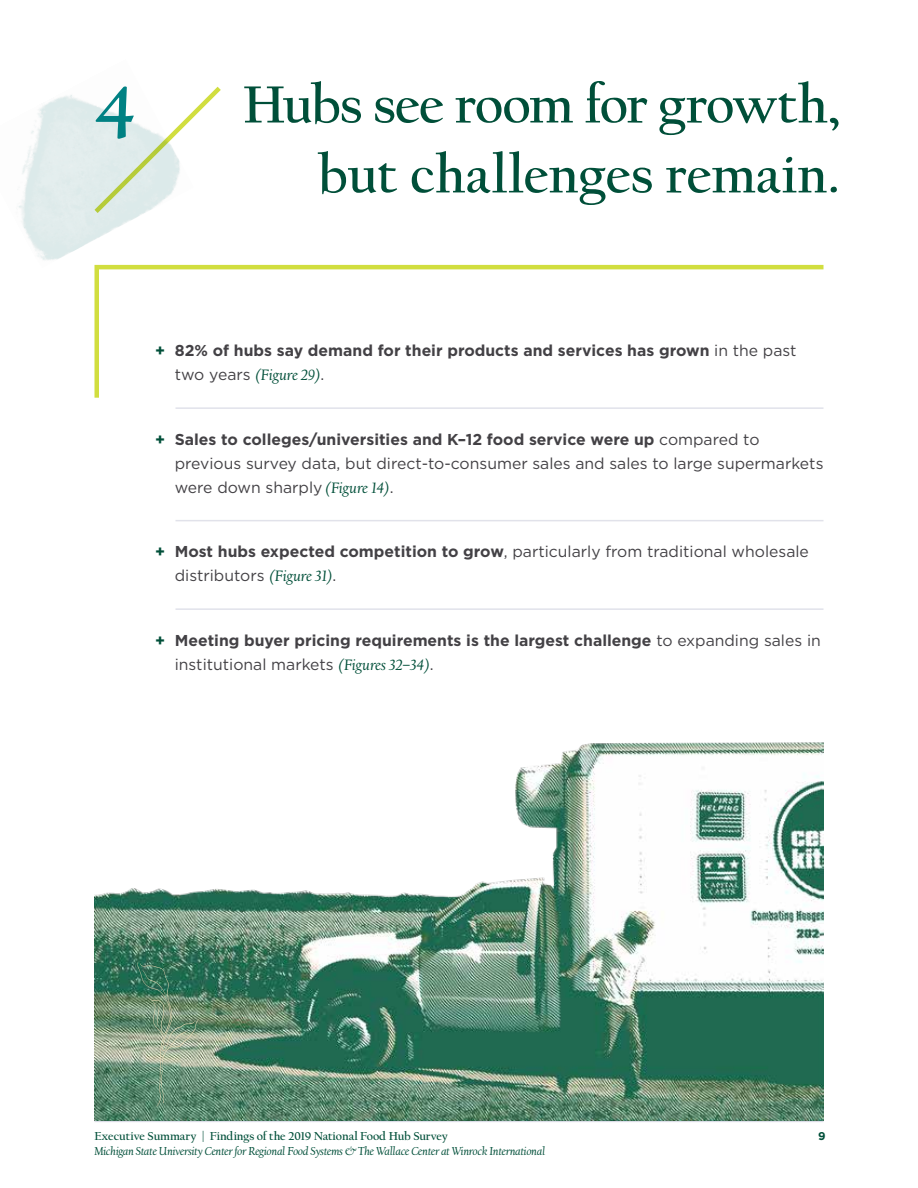
<style>
.page{position:relative;width:918px;height:1188px;background:#fff}
.page>*{position:absolute;margin:0;border:0;box-sizing:border-box;transform-origin:0 0}
.t1{font:700 75px "Californian FB";color:#008183}
.t2{font:700 54.45px/69.9px "Californian FB";color:#004f39;text-align:right}
.t3{font:15.75px/24px "Gotham";color:#434145}
.t4{font:700 15.75px/24px "Gotham";color:#434145}
.t5{font:italic 12px "Californian FB Text";letter-spacing:-.02em;color:#004f39}
.t6{font:700 12px "Californian FB";letter-spacing:-.01em;color:#004f39}
.t7{font:700 11.25px "Gotham";color:#004f39}
.s1{color:#004f39}
.s2{font-weight:400}
.s3{font-family:"Californian FB Text";font-weight:400;font-style:italic;color:#004f39}
.s4{font-weight:700;color:#004f39}
.s5{font-weight:700}
.s6{font-family:"Californian FB Text";font-style:italic;color:#004f39}
</style>
<div class="page">
<hr style="left:94px;top:1121px;width:730px;height:1px;background:#dbdde7">
<hr style="left:176px;top:608px;width:648px;height:2px;background:#e1e2ea">
<hr style="left:176px;top:520px;width:648px;height:1px;background:#e1e2ea">
<hr style="left:176px;top:407px;width:648px;height:2px;background:#e1e2ea">
<svg style="left:194px;top:86px;width:27px;height:31px"></svg>
<svg style="left:94px;top:264px;width:730px;height:134px"></svg>
<img style="left:18px;top:95px;width:176px;height:173px">
<img style="left:94px;top:742px;width:730px;height:379px">
<svg style="left:137px;top:963px;width:62px;height:144px;background:#6c9278"></svg>
<p class="t1" style="left:95px;top:69px;width:43px">4</p>
<p class="t2" style="left:243px;top:70px;width:599px">Hubs see room for growth, but challenges remain.</p>
<p class="t4" style="left:175px;top:339px;width:623px;text-indent:-20px"><span class="s1">+</span> 82% of hubs say demand for their products and services has grown <span class="s2">in the past two years</span> <span class="s3">(Figure 29)</span><span class="s2">.</span></p>
<p class="t3" style="left:175px;top:427px;width:650px;text-indent:-20px"><span class="s4">+</span> <span class="s5">Sales to colleges/universities and K–12 food service were up</span> compared to previous survey data, but direct-to-consumer sales and sales to large supermarkets were down sharply <span class="s6">(Figure 14)</span>.</p>
<p class="t3" style="left:175px;top:539px;width:636px;text-indent:-20px"><span class="s4">+</span> <span class="s5">Most hubs expected competition to grow</span>, particularly from traditional wholesale distributors <span class="s6">(Figure 31)</span>.</p>
<p class="t4" style="left:175px;top:628px;width:648px;text-indent:-20px"><span class="s1">+</span> Meeting buyer pricing requirements is the largest challenge <span class="s2">to expanding sales in institutional markets</span> <span class="s3">(Figures 32–34)</span><span class="s2">.</span></p>
<p class="t6" style="left:94px;top:1129px;width:355px">Executive Summary | Findings of the 2019 National Food Hub Survey</p>
<p class="t7" style="left:818px;top:1129px;width:9px">9</p>
<p class="t5" style="left:94px;top:1144px;width:453px">Michigan State University Center for Regional Food Systems &amp; The Wallace Center at Winrock International</p>
</div>
